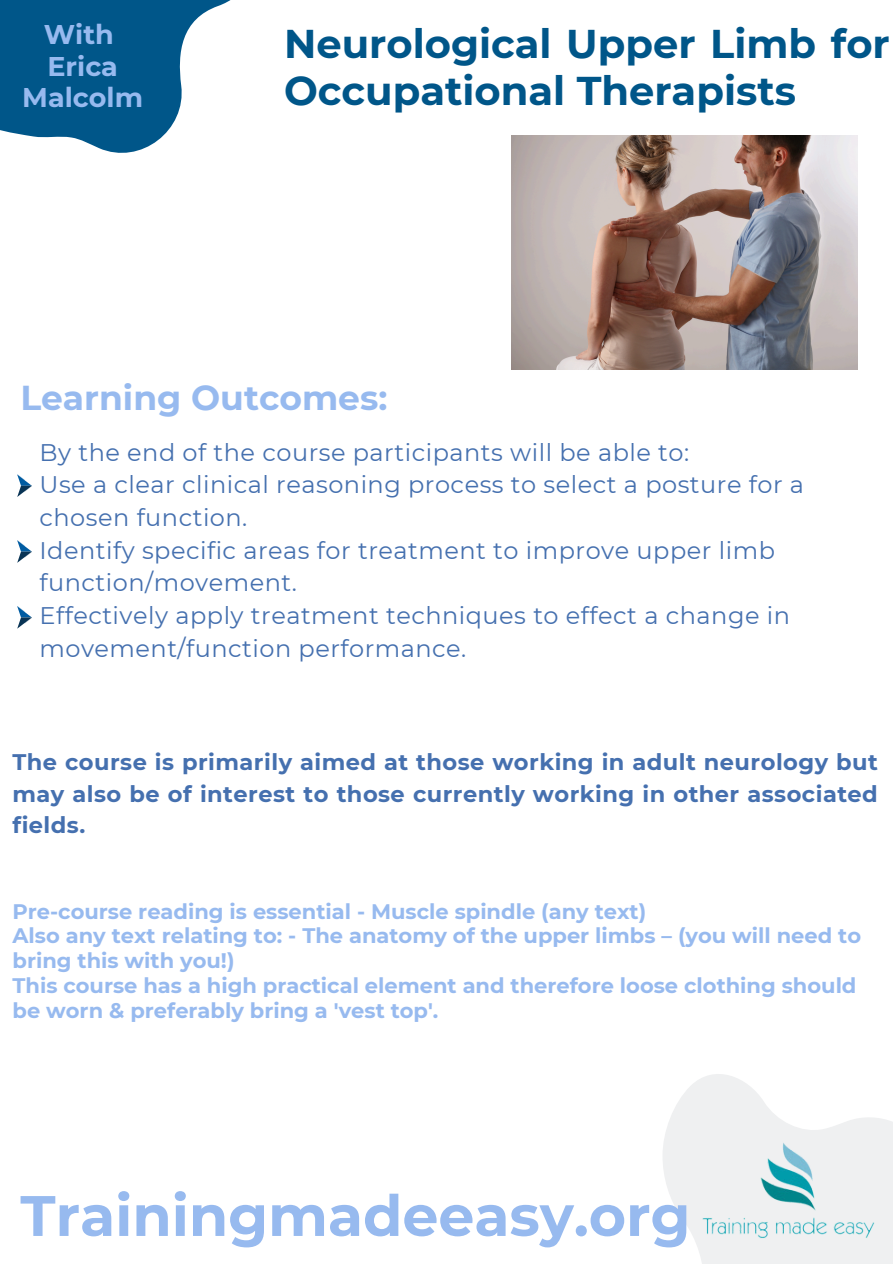
<style>
.page{position:relative;width:894px;height:1264px;background:#fff}
.page>*{position:absolute;margin:0;border:0;box-sizing:border-box;transform-origin:0 0}
.t1{font:700 56.85px "Montserrat";color:#97baef}
.t2{font:700 40.05px/47.2px "Montserrat";color:#005689}
.t3{font:700 34.5px "Montserrat";color:#97baef}
.t4{font:700 27px/31.5px "Montserrat";color:#97baef;text-align:center}
.t5{font:24px/32.7px "Montserrat";letter-spacing:.02em;color:#4570af}
.t6{font:700 22.5px/31.5px "Montserrat";letter-spacing:.02em;color:#4570af;text-align:justify}
.t7{font:700 21px/24.8px "Montserrat";color:#97baef}
</style>
<div class="page">
<svg style="left:0;top:0;width:231px;height:153px;fill:#005689"></svg>
<div style="left:658px;top:1065px;width:235px;height:198px;background:linear-gradient(to bottom,#f7f7f8,#f5f5f6)"></div>
<img style="left:698px;top:1099px;width:180px;height:164px">
<img style="left:511px;top:135px;width:346px;height:234px">
<svg style="left:17px;top:474px;width:15px;height:23px"></svg>
<svg style="left:17px;top:540px;width:15px;height:23px"></svg>
<svg style="left:17px;top:606px;width:15px;height:22px"></svg>
<p class="t4" style="left:22px;top:19px;width:122px">With<br>Erica<br>Malcolm</p>
<p class="t2" style="left:284px;top:20px;width:607px">Neurological Upper Limb for<br>Occupational Therapists</p>
<h6 class="t3" style="left:20px;top:377px;width:368px">Learning Outcomes:</h6>
<h2 class="t5" style="left:39px;top:436px;width:765px">By the end of the course participants will be able to:<br>Use a clear clinical reasoning process to select a posture for a chosen function.<br>Identify specific areas for treatment to improve upper limb function/movement.<br>Effectively apply treatment techniques to effect a change in movement/function performance.</h2>
<h3 class="t6" style="left:13px;top:746px;width:866px">The course is primarily aimed at those working in adult neurology but may also be of interest to those currently working in other associated fields.</h3>
<p class="t7" style="left:13px;top:898px;width:635px">Pre-course reading is essential - Muscle spindle (any text)</p>
<h5 class="t7" style="left:13px;top:923px;width:849px">Also any text relating to: - The anatomy of the upper limbs – (you will need to bring this with you!)</h5>
<p class="t7" style="left:13px;top:973px;width:845px">This course has a high practical element and therefore loose clothing should be worn &amp; preferably bring a 'vest top'.</p>
<p class="t1" style="left:20px;top:1180px;width:671px">Trainingmadeeasy.org</p>
</div>
